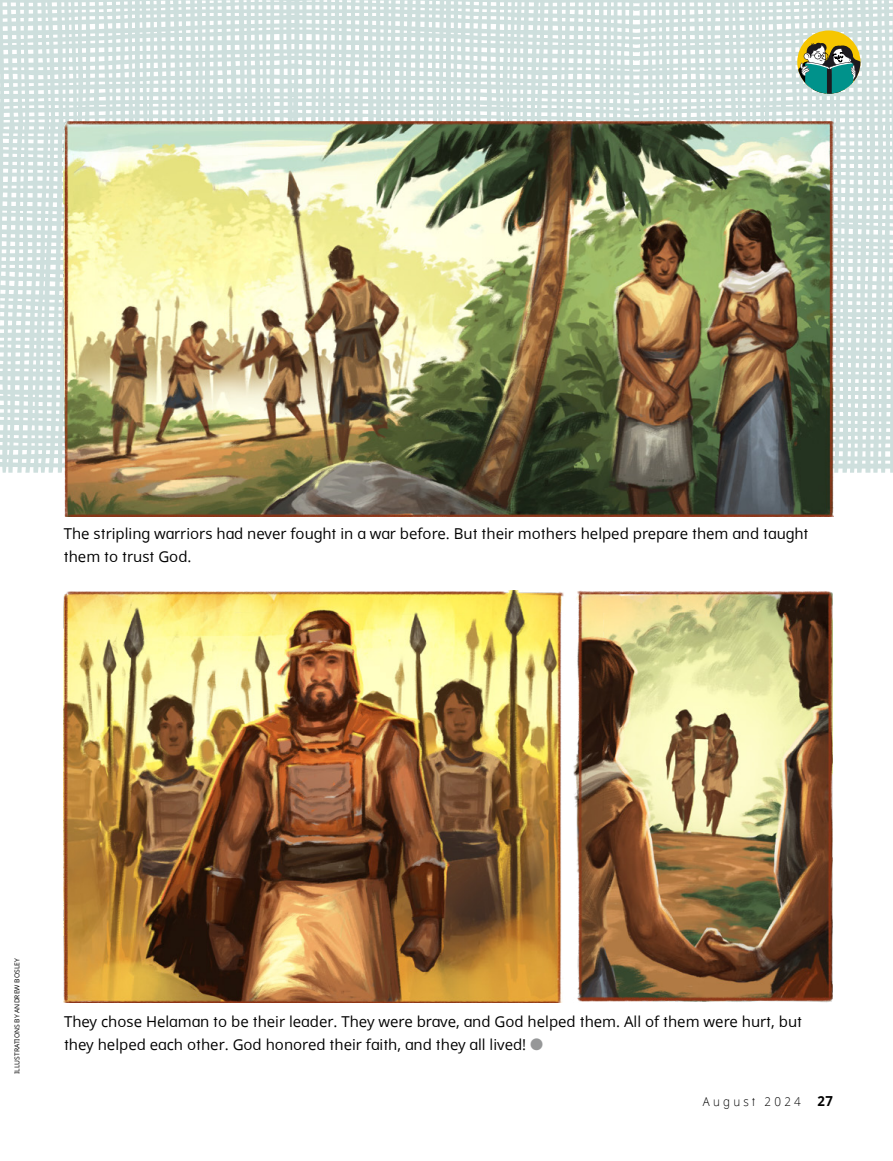
<style>
.page{position:relative;width:893px;height:1161px;background:#fff}
.page>*{position:absolute;margin:0;border:0;box-sizing:border-box;transform-origin:0 0}
.p1{font:15px/22.5px "Dots Solidlds Lat";color:#000}
.t1{font:300 12.3px "Dots Solidlds Lat";letter-spacing:.28em;color:#000;scale:.95 1}
.t2{font:6.75px "Dots Solidlds Lat";color:#000}
.s1{font-family:"Ding P Ilds Dpi";font-size:16.5px;color:#969798}
.s2{font-weight:700;font-size:13.8px}
</style>
<div class="page">
<img style="left:64px;top:473px;width:769px;height:44px">
<img style="left:64px;top:590px;width:769px;height:413px">
<img style="left:0;top:0;width:893px;height:473px">
<p class="p1" style="left:64px;top:523px;width:746px">The stripling warriors had never fought in a war before. But their mothers helped prepare them and taught them to trust God.</p>
<p class="t2" style="left:12px;top:1074px;width:117px;rotate:-90deg">ILLUSTRATIONS BY ANDREW BOSLEY</p>
<p class="p1" style="left:64px;top:1010px;width:740px">They chose Helaman to be their leader. They were brave, and God helped them. All of them were hurt, but they helped each other. God honored their faith, and they all lived! <span class="s1">●</span></p>
<p class="t1" style="left:703px;top:1092px;width:138px">August 2024 <span class="s2">27</span></p>
</div>
